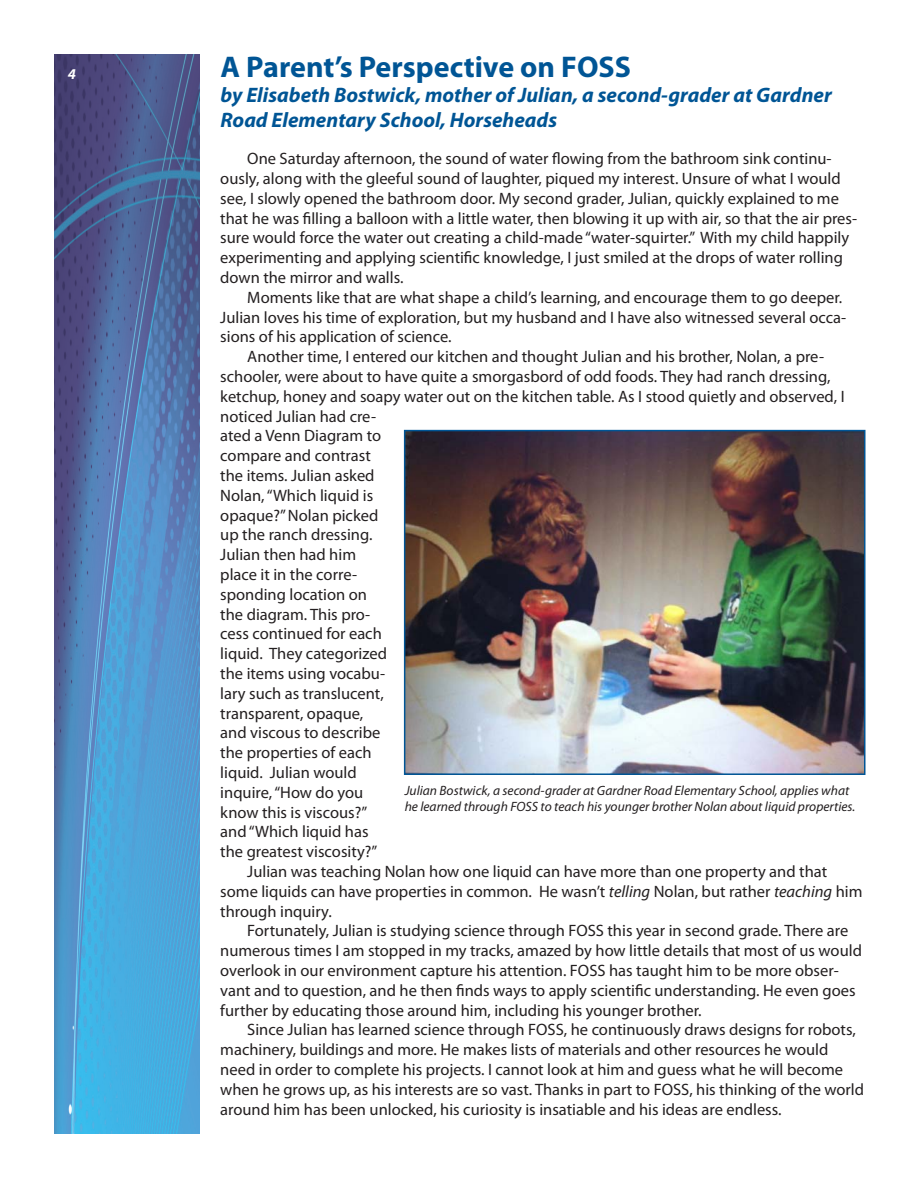
<style>
.page{position:relative;width:918px;height:1188px;background:#fff}
.page>*{position:absolute;margin:0;border:0;box-sizing:border-box;transform-origin:0 0}
.Headline{font:700 30px "Myriad Pro";color:#005595}
.Subhead{font:italic 700 21px/25.2px "Myriad Pro";color:#005595}
.Body_text{font:16.5px/19.8px "Myriad Pro";color:#231f20}
.Subhead-2{font:italic 700 15px "Myriad Pro";color:#fff}
.t1{font:italic 13.5px/16.2px "Myriad Pro";color:#231f20}
.s1{font-style:italic}
</style>
<div class="page">
<img style="left:54px;top:54px;width:146px;height:1080px">
<img style="left:407px;top:433px;width:456px;height:339px">
<div style="left:404px;top:430px;width:462px;height:345px;border:2px solid #005595"></div>
<p class="Subhead-2" style="left:68px;top:64px;width:10px">4</p>
<p class="Headline" style="left:221px;top:47px;width:412px">A Parent’s Perspective on FOSS</p>
<p class="Subhead" style="left:221px;top:81px;width:613px">by Elisabeth Bostwick, mother of Julian, a second-grader at Gardner<br>Road Elementary School, Horseheads</p>
<p class="Body_text" style="left:220px;top:148px;width:638px;text-indent:27px">One Saturday afternoon, the sound of water flowing from the bathroom sink continu&shy;ously, along with the gleeful sound of laughter, piqued my interest. Unsure of what I would see, I slowly opened the bathroom door. My second grader, Julian, quickly explained to me that he was filling a balloon with a little water, then blowing it up with air, so that the air pres&shy;sure would force the water out creating a child-made “water-squirter.” With my child happily experimenting and applying scientific knowledge, I just smiled at the drops of water rolling down the mirror and walls.</p>
<p class="Body_text" style="left:220px;top:287px;width:628px;text-indent:27px">Moments like that are what shape a child’s learning, and encourage them to go deeper.<br>Julian loves his time of exploration, but my husband and I have also witnessed several occa&shy;sions of his application of science.</p>
<p class="Body_text" style="left:220px;top:346px;width:626px;text-indent:27px">Another time, I entered our kitchen and thought Julian and his brother, Nolan, a pre&shy;schooler, were about to have quite a smorgasbord of odd foods. They had ranch dressing, ketchup, honey and soapy water out on the kitchen table. As I stood quietly and observed, I noticed Julian had cre-<br>ated a Venn Diagram to<br>compare and contrast<br>the items. Julian asked<br>Nolan, “Which liquid is<br>opaque?” Nolan picked<br>up the ranch dressing.<br>Julian then had him<br>place it in the corre-<br>sponding location on<br>the diagram. This pro-<br>cess continued for each<br>liquid. They categorized<br>the items using vocabu-<br>lary such as translucent,<br>transparent, opaque,<br>and viscous to describe<br>the properties of each<br>liquid. Julian would<br>inquire, “How do you<br>know this is viscous?”<br>and “Which liquid has<br>the greatest viscosity?”</p>
<p class="Body_text" style="left:220px;top:861px;width:644px;text-indent:27px">Julian was teaching Nolan how one liquid can have more than one property and that some liquids can have properties in common. He wasn’t <span class="s1">telling</span> Nolan, but rather <span class="s1">teaching</span> him through inquiry.</p>
<p class="Body_text" style="left:220px;top:921px;width:643px;text-indent:27px">Fortunately, Julian is studying science through FOSS this year in second grade. There are numerous times I am stopped in my tracks, amazed by how little details that most of us would overlook in our environment capture his attention. FOSS has taught him to be more obser&shy;vant and to question, and he then finds ways to apply scientific understanding. He even goes further by educating those around him, including his younger brother.</p>
<p class="Body_text" style="left:220px;top:1020px;width:645px;text-indent:27px">Since Julian has learned science through FOSS, he continuously draws designs for robots, machinery, buildings and more. He makes lists of materials and other resources he would need in order to complete his projects. I cannot look at him and guess what he will become when he grows up, as his interests are so vast. Thanks in part to FOSS, his thinking of the world around him has been unlocked, his curiosity is insatiable and his ideas are endless.</p>
<p class="t1" style="left:405px;top:782px;width:452px">Julian Bostwick, a second-grader at Gardner Road Elementary School, applies what he learned through FOSS to teach his younger brother Nolan about liquid properties.</p>
</div>
